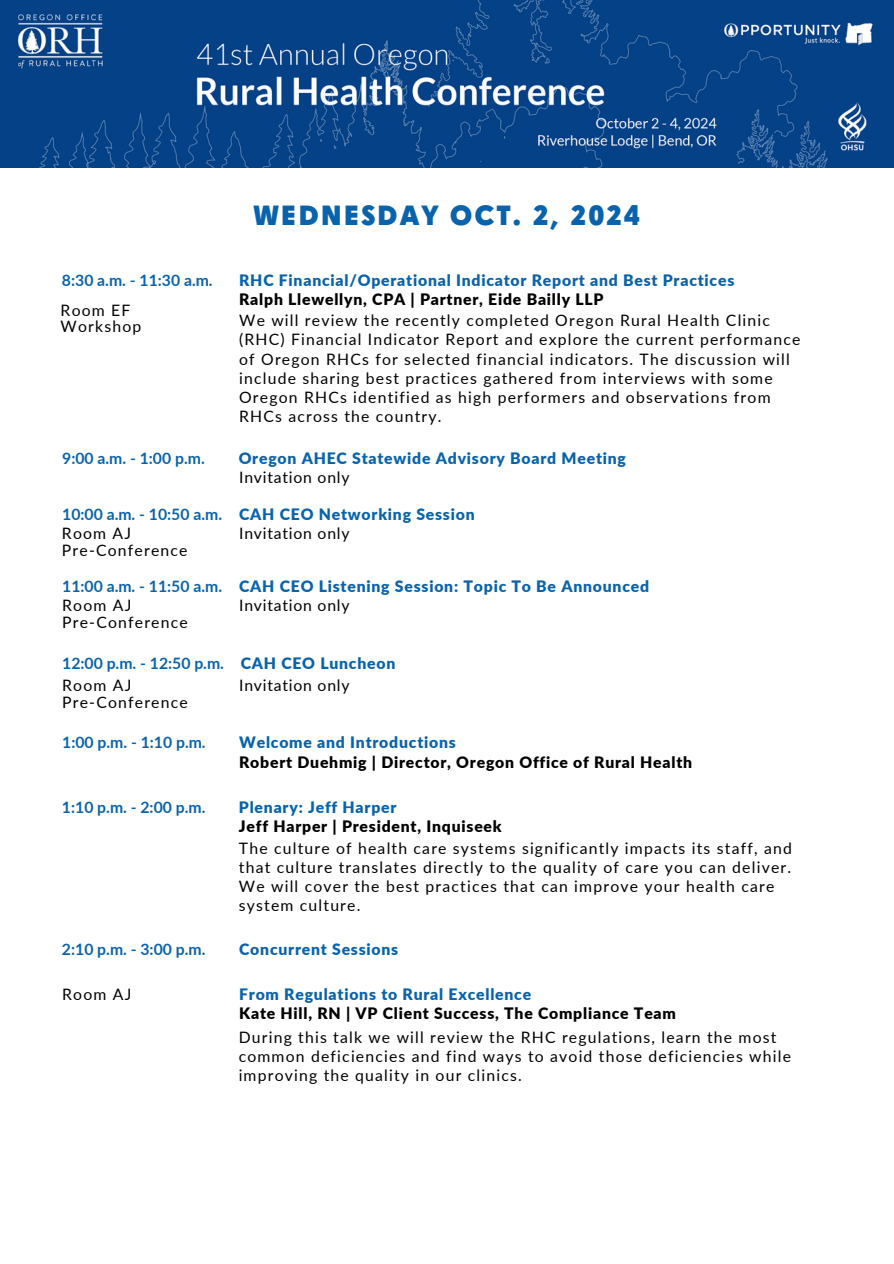
<style>
.page{position:relative;width:894px;height:1264px;background:#fff}
.page>*{position:absolute;margin:0;border:0;box-sizing:border-box;transform-origin:0 0}
.t1{font:900 27px "Century Gothic";letter-spacing:.075em;color:#0963ac}
.t2{font:15.75px/19.2px "Lato";letter-spacing:.075em;color:#000}
.t3{font:900 15.75px/19.2px "Lato";letter-spacing:.05em;color:#0963ac}
.t4{font:900 15.75px/19.2px "Lato";letter-spacing:.05em;color:#000}
.t5{font:700 15.75px "Lato";color:#0963ac}
.t6{font:15.75px "Lato";letter-spacing:.05em;color:#000}
.s1{color:#000}
.s2{color:#0963ac}
</style>
<div class="page">
<img style="left:0;top:0;width:893px;height:168px">
<h2 class="t5" style="left:62px;top:270px;width:152px">8:30 a.m. - 11:30 a.m.</h2>
<p class="t2" style="left:61px;top:300px;width:71px">Room EF</p>
<p class="t2" style="left:61px;top:317px;width:82px">Workshop</p>
<h1 class="t1" style="left:253px;top:194px;width:388px">WEDNESDAY OCT. 2, 2024</h1>
<p class="t3" style="left:239px;top:270px;width:496px">RHC Financial/Operational Indicator Report and Best Practices<br><span class="s1">Ralph Llewellyn, CPA | Partner, Eide Bailly LLP</span></p>
<p class="t2" style="left:239px;top:310px;width:562px">We will review the recently completed Oregon Rural Health Clinic (RHC) Financial Indicator Report and explore the current performance of Oregon RHCs for selected financial indicators. The discussion will include sharing best practices gathered from interviews with some Oregon RHCs identified as high performers and observations from RHCs across the country.</p>
<p class="t5" style="left:62px;top:448px;width:144px">9:00 a.m. - 1:00 p.m.</p>
<h2 class="t3" style="left:238px;top:448px;width:389px">Oregon AHEC Statewide Advisory Board Meeting</h2>
<h2 class="t6" style="left:239px;top:467px;width:112px">Invitation only</h2>
<p class="t5" style="left:62px;top:504px;width:161px">10:00 a.m. - 10:50 a.m.</p>
<p class="t3" style="left:239px;top:504px;width:237px">CAH CEO Networking Session</p>
<p class="t2" style="left:62px;top:523px;width:71px">Room AJ</p>
<h2 class="t2" style="left:62px;top:540px;width:127px">Pre-Conference</h2>
<p class="t6" style="left:239px;top:524px;width:112px">Invitation only</p>
<p class="t5" style="left:62px;top:576px;width:161px">11:00 a.m. - 11:50 a.m.</p>
<p class="t3" style="left:239px;top:576px;width:411px">CAH CEO Listening Session: Topic To Be Announced</p>
<p class="t2" style="left:62px;top:595px;width:71px">Room AJ</p>
<p class="t2" style="left:62px;top:612px;width:127px">Pre-Conference</p>
<p class="t6" style="left:239px;top:596px;width:112px">Invitation only</p>
<p class="t5" style="left:62px;top:653px;width:163px">12:00 p.m. - 12:50 p.m.</p>
<p class="t3" style="left:241px;top:653px;width:156px">CAH CEO Luncheon</p>
<p class="t2" style="left:62px;top:675px;width:71px">Room AJ</p>
<p class="t6" style="left:239px;top:675px;width:112px">Invitation only</p>
<p class="t2" style="left:62px;top:692px;width:127px">Pre-Conference</p>
<p class="t5" style="left:62px;top:732px;width:145px">1:00 p.m. - 1:10 p.m.</p>
<p class="t5" style="left:62px;top:797px;width:145px">1:10 p.m. - 2:00 p.m.</p>
<p class="t4" style="left:239px;top:732px;width:454px"><span class="s2">Welcome and Introductions<br></span>Robert Duehmig | Director, Oregon Office of Rural Health</p>
<p class="t4" style="left:239px;top:797px;width:264px"><span class="s2">Plenary: Jeff Harper<br></span>Jeff Harper | President, Inquiseek</p>
<p class="t2" style="left:239px;top:837px;width:554px">The culture of health care systems significantly impacts its staff, and that culture translates directly to the quality of care you can deliver.<br>We will cover the best practices that can improve your health care system culture.</p>
<p class="t5" style="left:62px;top:939px;width:145px">2:10 p.m. - 3:00 p.m.</p>
<p class="t3" style="left:239px;top:939px;width:161px">Concurrent Sessions</p>
<p class="t3" style="left:239px;top:983px;width:293px">From Regulations to Rural Excellence</p>
<p class="t4" style="left:239px;top:1003px;width:438px">Kate Hill, RN | VP Client Success, The Compliance Team</p>
<p class="t2" style="left:62px;top:983px;width:71px">Room AJ</p>
<p class="t2" style="left:238px;top:1026px;width:553px">During this talk we will review the RHC regulations, learn the most common deficiencies and find ways to avoid those deficiencies while improving the quality in our clinics.</p>
</div>
